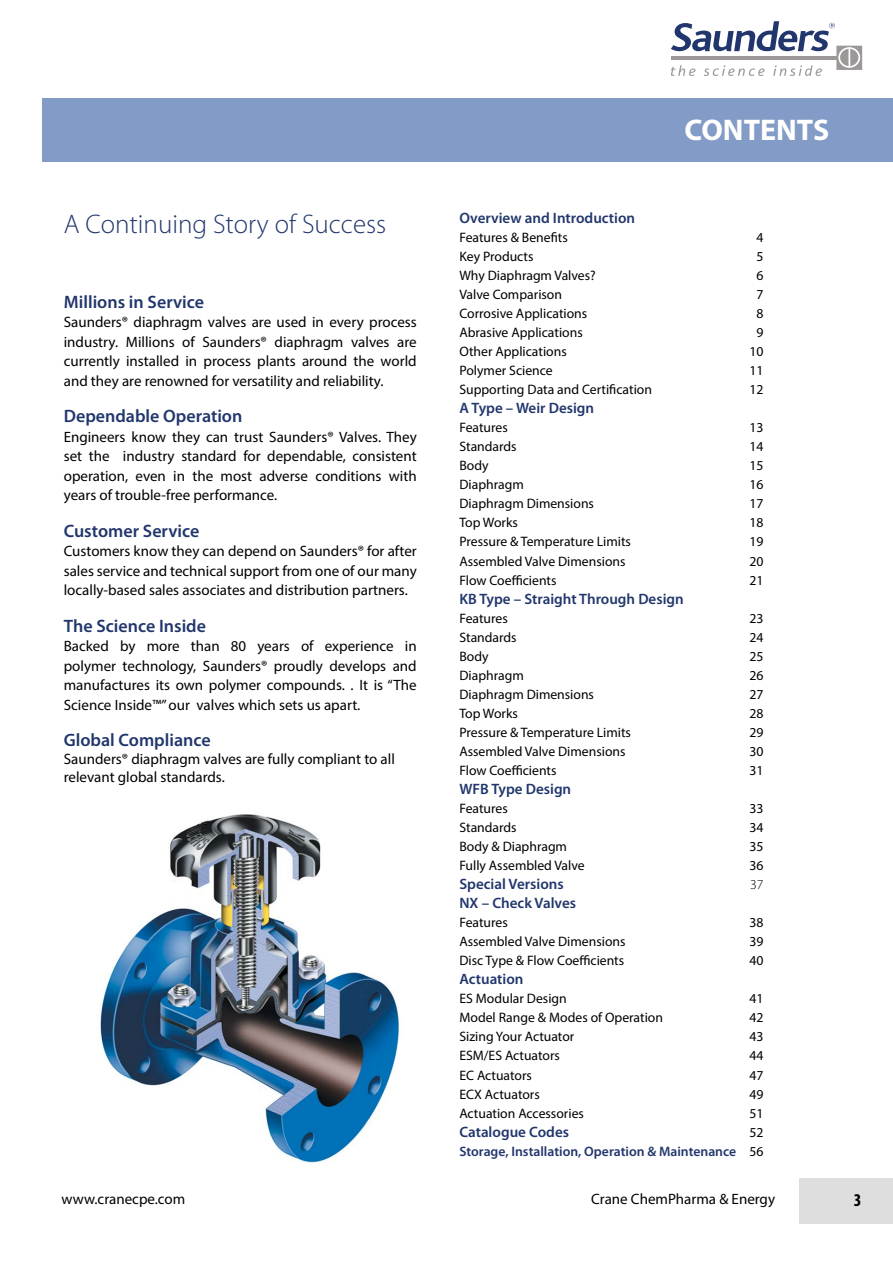
<style>
.page{position:relative;width:893px;height:1263px;background:#fff}
.page>*{position:absolute;margin:0;border:0;box-sizing:border-box;transform-origin:0 0}
.t1{font:700 30px "Myriad Pro";color:#fff}
.t2{font:300 27px "Myriad Pro";color:#21366c}
.t3{font:600 18px "Myriad Pro";color:#21366c}
.t4{font:700 condensed 18px "Myriad Pro";color:#000}
.t5{font:15px/19.5px "Myriad Pro";color:#000;text-align:justify}
.t6{font:600 15px "Myriad Pro";color:#21366c}
.t7{font:13.65px "Myriad Pro";color:#000}
.t8{font:600 13.65px/19px "Myriad Pro";color:#21366c;text-align:right}
.t9{font:300 13.65px "Myriad Pro";color:#000}
.s1{font-weight:400;color:#000}
</style>
<div class="page">
<svg style="left:671px;top:21px;width:191px;height:55px"></svg>
<div style="left:43px;top:98px;width:850px;height:64px;background:#839bc7"></div>
<div style="left:799px;top:1178px;width:94px;height:45px;background:#dedede"></div>
<img style="left:100px;top:814px;width:300px;height:349px">
<h2 class="t2" style="left:64px;top:209px;width:324px">A Continuing Story of Success</h2>
<p class="t3" style="left:64px;top:292px;width:142px">Millions in Service</p>
<p class="t5" style="left:64px;top:312px;width:354px">Saunders® diaphragm valves are used in every process industry. Millions of Saunders® diaphragm valves are currently installed in process plants around the world and they are renowned for versatility and reliability.</p>
<p class="t3" style="left:64px;top:406px;width:180px">Dependable Operation</p>
<p class="t5" style="left:64px;top:427px;width:354px">Engineers know they can trust Saunders® Valves. They set the industry standard for dependable, consistent operation, even in the most adverse conditions with years of trouble-free performance.</p>
<p class="t3" style="left:64px;top:521px;width:137px">Customer Service</p>
<p class="t5" style="left:64px;top:541px;width:354px">Customers know they can depend on Saunders® for after sales service and technical support from one of our many locally-based sales associates and distribution partners.</p>
<p class="t3" style="left:64px;top:616px;width:144px">The Science Inside</p>
<p class="t5" style="left:64px;top:636px;width:354px">Backed by more than 80 years of experience in polymer technology, Saunders® proudly develops and manufactures its own polymer compounds. . It is “The Science Inside™” our valves which sets us apart.</p>
<p class="t3" style="left:64px;top:730px;width:148px">Global Compliance</p>
<p class="t5" style="left:64px;top:750px;width:333px;line-height:18px">Saunders® diaphragm valves are fully compliant to all relevant global standards.</p>
<h1 class="t1" style="left:684px;top:114px;width:146px">CONTENTS</h1>
<p class="t6" style="left:459px;top:210px;width:177px">Overview and Introduction</p>
<p class="t7" style="left:459px;top:229px;width:110px">Features &amp; Benefits</p>
<p class="t7" style="left:756px;top:229px;width:9px">4</p>
<p class="t7" style="left:459px;top:248px;width:76px">Key Products</p>
<p class="t7" style="left:756px;top:248px;width:9px">5</p>
<p class="t7" style="left:459px;top:267px;width:138px">Why Diaphragm Valves?</p>
<p class="t7" style="left:756px;top:267px;width:9px">6</p>
<p class="t7" style="left:459px;top:286px;width:104px">Valve Comparison</p>
<p class="t7" style="left:756px;top:286px;width:9px">7</p>
<p class="t7" style="left:459px;top:305px;width:129px">Corrosive Applications</p>
<p class="t7" style="left:756px;top:305px;width:9px">8</p>
<p class="t7" style="left:459px;top:324px;width:125px">Abrasive Applications</p>
<p class="t7" style="left:756px;top:324px;width:9px">9</p>
<p class="t7" style="left:459px;top:343px;width:109px">Other Applications</p>
<p class="t7" style="left:749px;top:343px;width:16px">10</p>
<p class="t7" style="left:459px;top:362px;width:95px">Polymer Science</p>
<p class="t7" style="left:749px;top:362px;width:16px">11</p>
<p class="t7" style="left:459px;top:381px;width:194px">Supporting Data and Certification</p>
<p class="t7" style="left:749px;top:381px;width:16px">12</p>
<p class="t6" style="left:459px;top:400px;width:136px">A Type – Weir Design</p>
<p class="t7" style="left:459px;top:419px;width:50px">Features</p>
<p class="t7" style="left:749px;top:419px;width:16px">13</p>
<p class="t7" style="left:459px;top:438px;width:59px">Standards</p>
<p class="t7" style="left:749px;top:438px;width:16px">14</p>
<p class="t7" style="left:459px;top:457px;width:31px">Body</p>
<p class="t7" style="left:749px;top:457px;width:16px">15</p>
<p class="t7" style="left:459px;top:476px;width:66px">Diaphragm</p>
<p class="t7" style="left:749px;top:476px;width:16px">16</p>
<p class="t7" style="left:459px;top:495px;width:136px">Diaphragm Dimensions</p>
<p class="t7" style="left:749px;top:495px;width:16px">17</p>
<p class="t7" style="left:459px;top:514px;width:60px">Top Works</p>
<p class="t7" style="left:749px;top:514px;width:16px">18</p>
<p class="t7" style="left:459px;top:533px;width:173px">Pressure &amp; Temperature Limits</p>
<p class="t7" style="left:749px;top:533px;width:16px">19</p>
<p class="t7" style="left:459px;top:552px;width:168px">Assembled Valve Dimensions</p>
<p class="t7" style="left:749px;top:552px;width:16px">20</p>
<p class="t7" style="left:459px;top:571px;width:99px">Flow Coefficients</p>
<p class="t7" style="left:749px;top:571px;width:16px">21</p>
<p class="t6" style="left:459px;top:590px;width:226px">KB Type – Straight Through Design</p>
<p class="t7" style="left:459px;top:610px;width:50px">Features</p>
<p class="t7" style="left:749px;top:610px;width:16px">23</p>
<p class="t7" style="left:459px;top:629px;width:59px">Standards</p>
<p class="t7" style="left:749px;top:629px;width:16px">24</p>
<p class="t7" style="left:459px;top:648px;width:31px">Body</p>
<p class="t7" style="left:749px;top:648px;width:16px">25</p>
<p class="t7" style="left:459px;top:667px;width:66px">Diaphragm</p>
<p class="t7" style="left:749px;top:667px;width:16px">26</p>
<p class="t7" style="left:459px;top:686px;width:136px">Diaphragm Dimensions</p>
<p class="t7" style="left:749px;top:686px;width:16px">27</p>
<p class="t7" style="left:459px;top:705px;width:60px">Top Works</p>
<p class="t7" style="left:749px;top:705px;width:16px">28</p>
<p class="t7" style="left:459px;top:724px;width:173px">Pressure &amp; Temperature Limits</p>
<p class="t7" style="left:749px;top:724px;width:16px">29</p>
<p class="t7" style="left:459px;top:743px;width:168px">Assembled Valve Dimensions</p>
<p class="t7" style="left:749px;top:743px;width:16px">30</p>
<p class="t7" style="left:459px;top:762px;width:99px">Flow Coefficients</p>
<p class="t7" style="left:749px;top:762px;width:16px">31</p>
<p class="t6" style="left:459px;top:781px;width:113px">WFB Type Design</p>
<p class="t7" style="left:459px;top:800px;width:50px">Features</p>
<p class="t7" style="left:749px;top:800px;width:16px">33</p>
<p class="t7" style="left:459px;top:819px;width:59px">Standards</p>
<p class="t7" style="left:749px;top:819px;width:16px">34</p>
<p class="t7" style="left:459px;top:838px;width:109px">Body &amp; Diaphragm</p>
<p class="t7" style="left:749px;top:838px;width:16px">35</p>
<p class="t7" style="left:459px;top:857px;width:127px">Fully Assembled Valve</p>
<p class="t7" style="left:749px;top:857px;width:16px">36</p>
<p class="t6" style="left:459px;top:876px;width:106px">Special Versions</p>
<p class="t9" style="left:750px;top:877px;width:15px">37</p>
<p class="t6" style="left:459px;top:895px;width:118px">NX – Check Valves</p>
<p class="t7" style="left:459px;top:914px;width:50px">Features</p>
<p class="t7" style="left:749px;top:914px;width:16px">38</p>
<p class="t7" style="left:459px;top:933px;width:168px">Assembled Valve Dimensions</p>
<p class="t7" style="left:749px;top:933px;width:16px">39</p>
<p class="t7" style="left:459px;top:952px;width:166px">Disc Type &amp; Flow Coefficients</p>
<p class="t7" style="left:749px;top:952px;width:16px">40</p>
<p class="t6" style="left:459px;top:971px;width:66px">Actuation</p>
<p class="t7" style="left:459px;top:990px;width:109px">ES Modular Design</p>
<p class="t7" style="left:749px;top:990px;width:16px">41</p>
<p class="t7" style="left:459px;top:1009px;width:205px">Model Range &amp; Modes of Operation</p>
<p class="t7" style="left:749px;top:1009px;width:16px">42</p>
<p class="t7" style="left:459px;top:1028px;width:117px">Sizing Your Actuator</p>
<p class="t7" style="left:749px;top:1028px;width:16px">43</p>
<p class="t7" style="left:459px;top:1047px;width:102px">ESM/ES Actuators</p>
<p class="t7" style="left:749px;top:1047px;width:16px">44</p>
<p class="t7" style="left:459px;top:1066px;width:74px">EC Actuators</p>
<p class="t7" style="left:749px;top:1066px;width:16px">47</p>
<p class="t7" style="left:459px;top:1085px;width:82px">ECX Actuators</p>
<p class="t7" style="left:749px;top:1085px;width:16px">49</p>
<p class="t7" style="left:459px;top:1104px;width:126px">Actuation Accessories</p>
<p class="t7" style="left:749px;top:1104px;width:16px">51</p>
<p class="t6" style="left:459px;top:1123px;width:111px">Catalogue Codes</p>
<p class="t8" style="left:459px;top:1123px;width:306px"><span class="s1">52<br></span>Storage, Installation, Operation &amp; Maintenance <span class="s1">56</span></p>
<p class="t5" style="left:62px;top:1189px;width:125px">www.cranecpe.com</p>
<p class="t5" style="left:591px;top:1189px;width:185px">Crane ChemPharma &amp; Energy</p>
<p class="t4" style="left:854px;top:1190px;width:9px">3</p>
</div>
